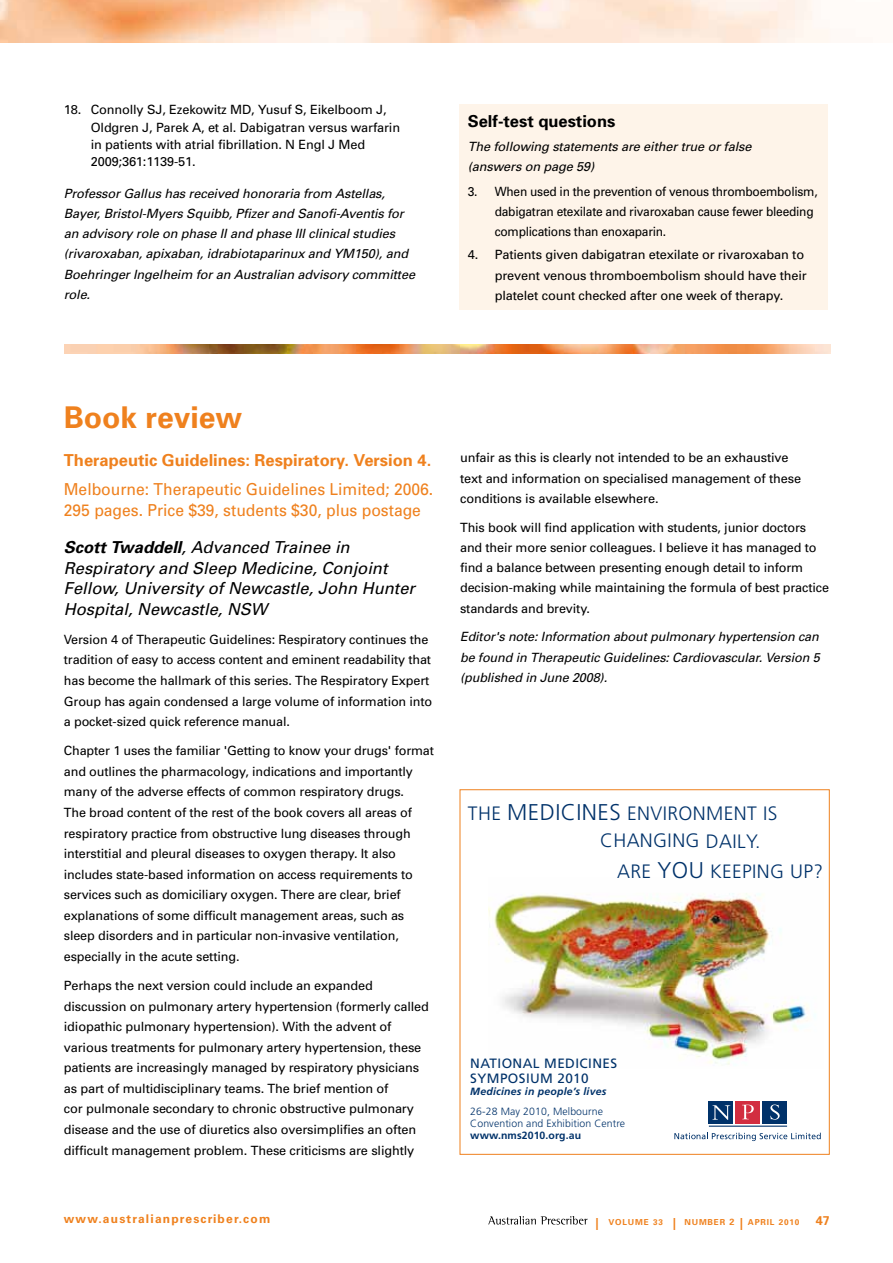
<style>
.page{position:relative;width:893px;height:1263px;background:#fff}
.page>*{position:absolute;margin:0;border:0;box-sizing:border-box;transform-origin:0 0}
.t1{font:700 30px "Univers";color:#ef811e}
.t2{font:300 19.35px/27.6px "Frutiger";letter-spacing:.02em;color:#00326a}
.t3{font:300 19.2px "Frutiger";letter-spacing:.02em;color:#00326a}
.t4{font:italic 16.5px/20.5px "Univers";color:#000}
.t5{font:16.5px/20.5px "Univers";color:#ef811e;scale:.95 1}
.t6{font:700 16.5px "Univers";color:#ef811e}
.t7{font:700 16.5px "Univers";color:#000}
.t8{font:13.5px/14.7px "Frutiger";letter-spacing:.03em;color:#00326a}
.t9{font:12.75px/20.5px "Univers";letter-spacing:-.01em;color:#000}
.t10{font:italic 12.75px/20.2px "Univers";letter-spacing:-.01em;color:#000}
.t11{font:12.75px/20.2px "Univers";letter-spacing:-.01em;color:#000;scale:.94 1}
.t12{font:700 12.75px "Univers";color:#ef811e}
.t13{font:700 12px "Univers LT";letter-spacing:.1em;color:#ef811e}
.t14{font:300 10.5px/11.7px "Frutiger";letter-spacing:.01em;color:#00326a}
.t15{font:italic 700 10.5px "Frutiger";letter-spacing:.02em;color:#00326a}
.t16{font:700 10.5px "Frutiger";letter-spacing:.01em;color:#00326a}
.t17{font:700 8.25px "Univers";letter-spacing:.1em;color:#ef811e}
.s1{font-weight:700}
.s2{font-size:22.8px}
.s3{font-size:19.35px}
.s4{font-size:12px}
.s5{font-size:9px}
</style>
<div class="page">
<img style="left:0;top:0;width:830px;height:43px">
<svg style="left:488px;top:1216px;width:99px;height:8px"></svg>
<div style="left:459px;top:104px;width:369px;height:205px;background:#fef4e9"></div>
<img style="left:65px;top:345px;width:765px;height:8px">
<img style="left:488px;top:893px;width:327px;height:172px">
<div style="left:709px;top:1101px;width:24px;height:23px;background:#00326a"></div>
<div style="left:763px;top:1101px;width:24px;height:23px;background:#00326a"></div>
<div style="left:736px;top:1101px;width:24px;height:23px;background:#d22d40"></div>
<svg style="left:712px;top:1105px;width:18px;height:15px"></svg>
<svg style="left:742px;top:1105px;width:12px;height:14px"></svg>
<svg style="left:770px;top:1104px;width:10px;height:16px"></svg>
<svg style="left:674px;top:1133px;width:147px;height:8px"></svg>
<hr style="left:709px;top:1125px;width:78px;height:2px;background:#00326a">
<p class="t9" style="left:91px;top:101px;width:311px;line-height:17.2px;text-indent:-27px">18. Connolly SJ, Ezekowitz MD, Yusuf S, Eikelboom J, Oldgren J, Parek A, et al. Dabigatran versus warfarin in patients with atrial fibrillation. N Engl J Med 2009;361:1139-51.</p>
<p class="t10" style="left:64px;top:183px;width:353px">Professor Gallus has received honoraria from Astellas, Bayer, Bristol-Myers Squibb, Pfizer and Sanofi-Aventis for an advisory role on phase II and phase III clinical studies (rivaroxaban, apixaban, idrabiotaparinux and YM150), and Boehringer Ingelheim for an Australian advisory committee role.</p>
<p class="t7" style="left:468px;top:111px;width:149px">Self-test questions</p>
<p class="t10" style="left:468px;top:137px;width:285px">The following statements are either true or false (answers on page 59)</p>
<p class="t11" style="left:495px;top:181px;width:345px;text-indent:-27px">3. When used in the prevention of venous thromboembolism, dabigatran etexilate and rivaroxaban cause fewer bleeding complications than enoxaparin.</p>
<p class="t9" style="left:495px;top:245px;width:314px;text-indent:-27px">4. Patients given dabigatran etexilate or rivaroxaban to prevent venous thromboembolism should have their platelet count checked after one week of therapy.</p>
<h1 class="t1" style="left:64px;top:400px;width:180px">Book review</h1>
<p class="t6" style="left:64px;top:450px;width:369px">Therapeutic Guidelines: Respiratory. Version 4.</p>
<p class="t5" style="left:64px;top:479px;width:390px">Melbourne: Therapeutic Guidelines Limited; 2006.<br>295 pages. Price $39, students $30, plus postage</p>
<p class="t4" style="left:64px;top:537px;width:353px"><span class="s1">Scott Twaddell</span>, Advanced Trainee in Respiratory and Sleep Medicine, Conjoint Fellow, University of Newcastle, John Hunter Hospital, Newcastle, NSW</p>
<p class="t9" style="left:64px;top:629px;width:370px">Version 4 of Therapeutic Guidelines: Respiratory continues the tradition of easy to access content and eminent readability that has become the hallmark of this series. The Respiratory Expert Group has again condensed a large volume of information into a pocket-sized quick reference manual.</p>
<p class="t9" style="left:64px;top:740px;width:372px">Chapter 1 uses the familiar 'Getting to know your drugs' format and outlines the pharmacology, indications and importantly many of the adverse effects of common respiratory drugs.<br>The broad content of the rest of the book covers all areas of respiratory practice from obstructive lung diseases through interstitial and pleural diseases to oxygen therapy. It also includes state-based information on access requirements to services such as domiciliary oxygen. There are clear, brief explanations of some difficult management areas, such as sleep disorders and in particular non-invasive ventilation, especially in the acute setting.</p>
<p class="t9" style="left:64px;top:975px;width:367px">Perhaps the next version could include an expanded discussion on pulmonary artery hypertension (formerly called idiopathic pulmonary hypertension). With the advent of various treatments for pulmonary artery hypertension, these patients are increasingly managed by respiratory physicians as part of multidisciplinary teams. The brief mention of<br>cor pulmonale secondary to chronic obstructive pulmonary disease and the use of diuretics also oversimplifies an often difficult management problem. These criticisms are slightly</p>
<p class="t9" style="left:460px;top:448px;width:342px">unfair as this is clearly not intended to be an exhaustive text and information on specialised management of these conditions is available elsewhere.</p>
<p class="t9" style="left:460px;top:517px;width:370px">This book will find application with students, junior doctors and their more senior colleagues. I believe it has managed to find a balance between presenting enough detail to inform decision-making while maintaining the formula of best practice standards and brevity.</p>
<p class="t10" style="left:460px;top:627px;width:361px;text-align:justify">Editor's note: Information about pulmonary hypertension can be found in Therapeutic Guidelines: Cardiovascular. Version 5 (published in June 2008).</p>
<h2 class="t2" style="left:600px;top:799px;width:179px;text-indent:-132px">THE <span class="s2">MEDICINES</span> ENVIRONMENT IS<br>CHANGING DAILY.</h2>
<h3 class="t3" style="left:617px;top:861px;width:208px"><span class="s3">ARE</span> <span class="s2">YOU</span> KEEPING <span class="s3">UP?</span></h3>
<p class="t8" style="left:470px;top:1056px;width:148px">NATIONAL MEDICINES<br>SYMPOSIUM 2010</p>
<p class="t15" style="left:470px;top:1085px;width:138px">Medicines in people’s lives</p>
<p class="t14" style="left:470px;top:1106px;width:156px">26-28 MAY 2010, MELBOURNE<br>CONVENTION AND EXHIBITION CENTRE</p>
<p class="t16" style="left:470px;top:1129px;width:112px">www.nms2010.org.au</p>
<p class="t13" style="left:64px;top:1212px;width:208px">www.australianprescriber.com</p>
<p class="t17" style="left:748px;top:1217px;width:53px">April 2010</p>
<p class="t12" style="left:816px;top:1213px;width:16px">47</p>
<p class="t17" style="left:595px;top:1217px;width:35px"><span class="s4">|</span> Volume</p>
<p class="t17" style="left:653px;top:1217px;width:92px">33 <span class="s4">|</span> NUMBER <span class="s5">2</span> <span class="s4">|</span></p>
</div>
